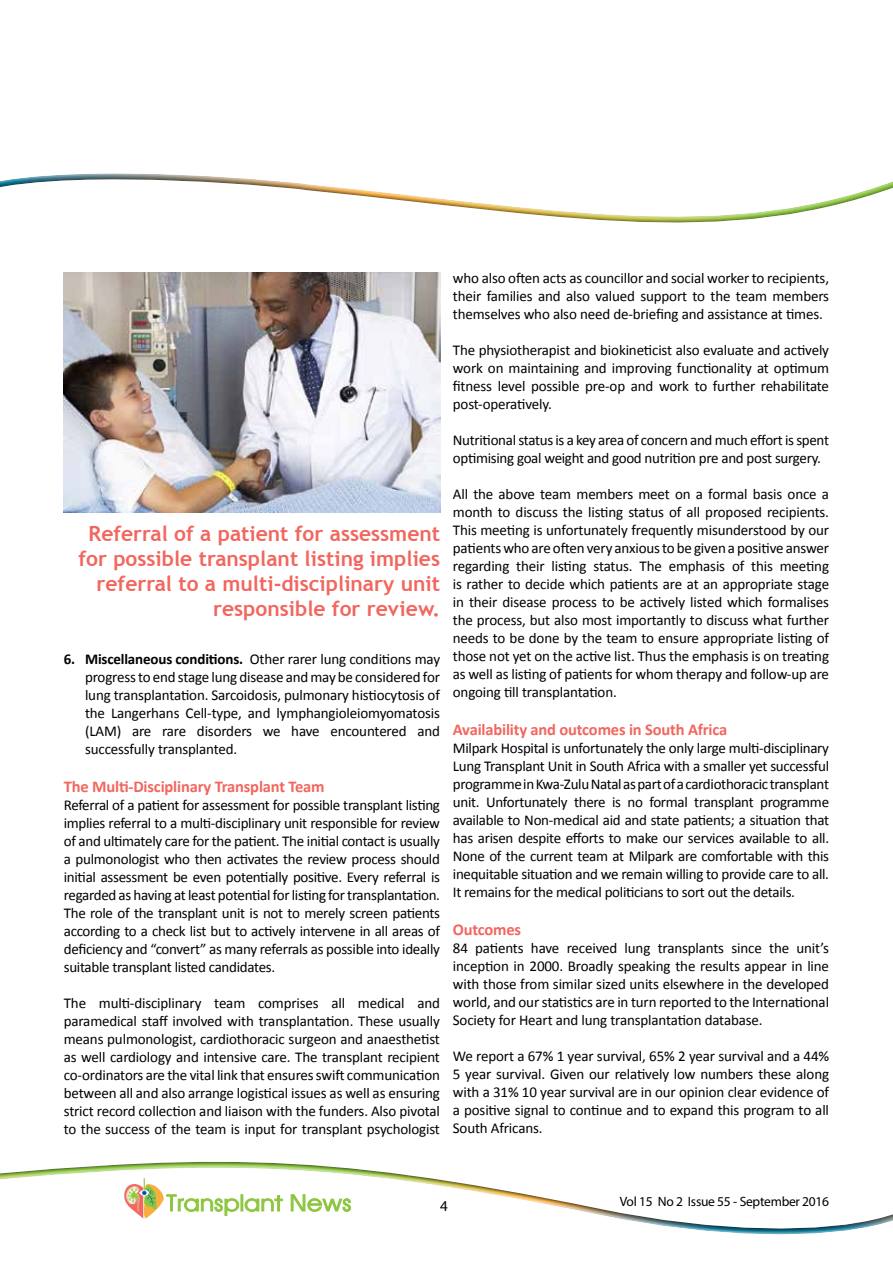
<style>
.page{position:relative;width:893px;height:1263px;background:#fff}
.page>*{position:absolute;margin:0;border:0;box-sizing:border-box;transform-origin:0 0}
.t1{font:700 21px/25.2px "Trebuchet MS";color:#f2665e;text-align:right}
.t2{font:700 16.5px "Calibri";letter-spacing:-.01em;color:#f2665e}
.t3{font:15px/18px "Calibri";letter-spacing:-.015em;color:#000;text-align:justify}
.t4{font:15px "Myriad Pro";color:#000}
.t5{font:13.5px "Myriad Pro";letter-spacing:-.02em;color:#000}
.s1{font-weight:700}
</style>
<div class="page">
<div style="left:0;top:141px;width:893px;height:83px;background:#000;opacity:.75"></div>
<div style="left:0;top:1159px;width:893px;height:72px;background:#000;opacity:.75"></div>
<svg style="left:124px;top:1178px;width:227px;height:40px"></svg>
<img style="left:123px;top:1181px;width:18px;height:35px">
<img style="left:64px;top:272px;width:376px;height:240px">
<h1 class="t1" style="left:78px;top:521px;width:363px">Referral of a patient for assessment for possible transplant listing implies referral to a multi-disciplinary unit responsible for review.</h1>
<p class="t3" style="left:85px;top:650px;width:357px;text-indent:-21px"><span class="s1">6. Miscellaneous conditions.</span> Other rarer lung conditions may progress to end stage lung disease and may be considered for lung transplantation. Sarcoidosis, pulmonary histiocytosis of the Langerhans Cell-type, and lymphangioleiomyomatosis (LAM) are rare disorders we have encountered and successfully transplanted.</p>
<p class="t2" style="left:64px;top:776px;width:262px">The Multi-Disciplinary Transplant Team</p>
<p class="t3" style="left:64px;top:796px;width:378px">Referral of a patient for assessment for possible transplant listing implies referral to a multi-disciplinary unit responsible for review of and ultimately care for the patient. The initial contact is usually a pulmonologist who then activates the review process should initial assessment be even potentially positive. Every referral is regarded as having at least potential for listing for transplantation.<br>The role of the transplant unit is not to merely screen patients according to a check list but to actively intervene in all areas of deficiency and “convert” as many referrals as possible into ideally suitable transplant listed candidates.</p>
<p class="t3" style="left:64px;top:994px;width:378px">The multi-disciplinary team comprises all medical and paramedical staff involved with transplantation. These usually means pulmonologist, cardiothoracic surgeon and anaesthetist as well cardiology and intensive care. The transplant recipient co-ordinators are the vital link that ensures swift communication between all and also arrange logistical issues as well as ensuring strict record collection and liaison with the funders. Also pivotal to the success of the team is input for transplant psychologist</p>
<p class="t3" style="left:453px;top:269px;width:378px">who also often acts as councillor and social worker to recipients, their families and also valued support to the team members themselves who also need de-briefing and assistance at times.</p>
<p class="t3" style="left:453px;top:341px;width:378px">The physiotherapist and biokineticist also evaluate and actively work on maintaining and improving functionality at optimum fitness level possible pre-op and work to further rehabilitate post-operatively.</p>
<p class="t3" style="left:453px;top:431px;width:378px">Nutritional status is a key area of concern and much effort is spent optimising goal weight and good nutrition pre and post surgery.</p>
<p class="t3" style="left:453px;top:485px;width:378px">All the above team members meet on a formal basis once a month to discuss the listing status of all proposed recipients.<br>This meeting is unfortunately frequently misunderstood by our patients who are often very anxious to be given a positive answer regarding their listing status. The emphasis of this meeting is rather to decide which patients are at an appropriate stage in their disease process to be actively listed which formalises the process, but also most importantly to discuss what further needs to be done by the team to ensure appropriate listing of those not yet on the active list. Thus the emphasis is on treating as well as listing of patients for whom therapy and follow-up are ongoing till transplantation.</p>
<p class="t2" style="left:453px;top:719px;width:276px">Availability and outcomes in South Africa</p>
<p class="t3" style="left:453px;top:739px;width:378px">Milpark Hospital is unfortunately the only large multi-disciplinary Lung Transplant Unit in South Africa with a smaller yet successful programme in Kwa-Zulu Natal as part of a cardiothoracic transplant unit. Unfortunately there is no formal transplant programme available to Non-medical aid and state patients; a situation that has arisen despite efforts to make our services available to all.<br>None of the current team at Milpark are comfortable with this inequitable situation and we remain willing to provide care to all.<br>It remains for the medical politicians to sort out the details.</p>
<p class="t2" style="left:453px;top:919px;width:70px">Outcomes</p>
<p class="t3" style="left:453px;top:939px;width:378px">84 patients have received lung transplants since the unit’s inception in 2000. Broadly speaking the results appear in line with those from similar sized units elsewhere in the developed world, and our statistics are in turn reported to the International Society for Heart and lung transplantation database.</p>
<p class="t3" style="left:453px;top:1047px;width:378px">We report a 67% 1 year survival, 65% 2 year survival and a 44% 5 year survival. Given our relatively low numbers these along with a 31% 10 year survival are in our opinion clear evidence of a positive signal to continue and to expand this program to all South Africans.</p>
<p class="t4" style="left:440px;top:1197px;width:9px">4</p>
<p class="t5" style="left:620px;top:1193px;width:211px">Vol 15 No 2 Issue 55 - September 2016</p>
</div>
